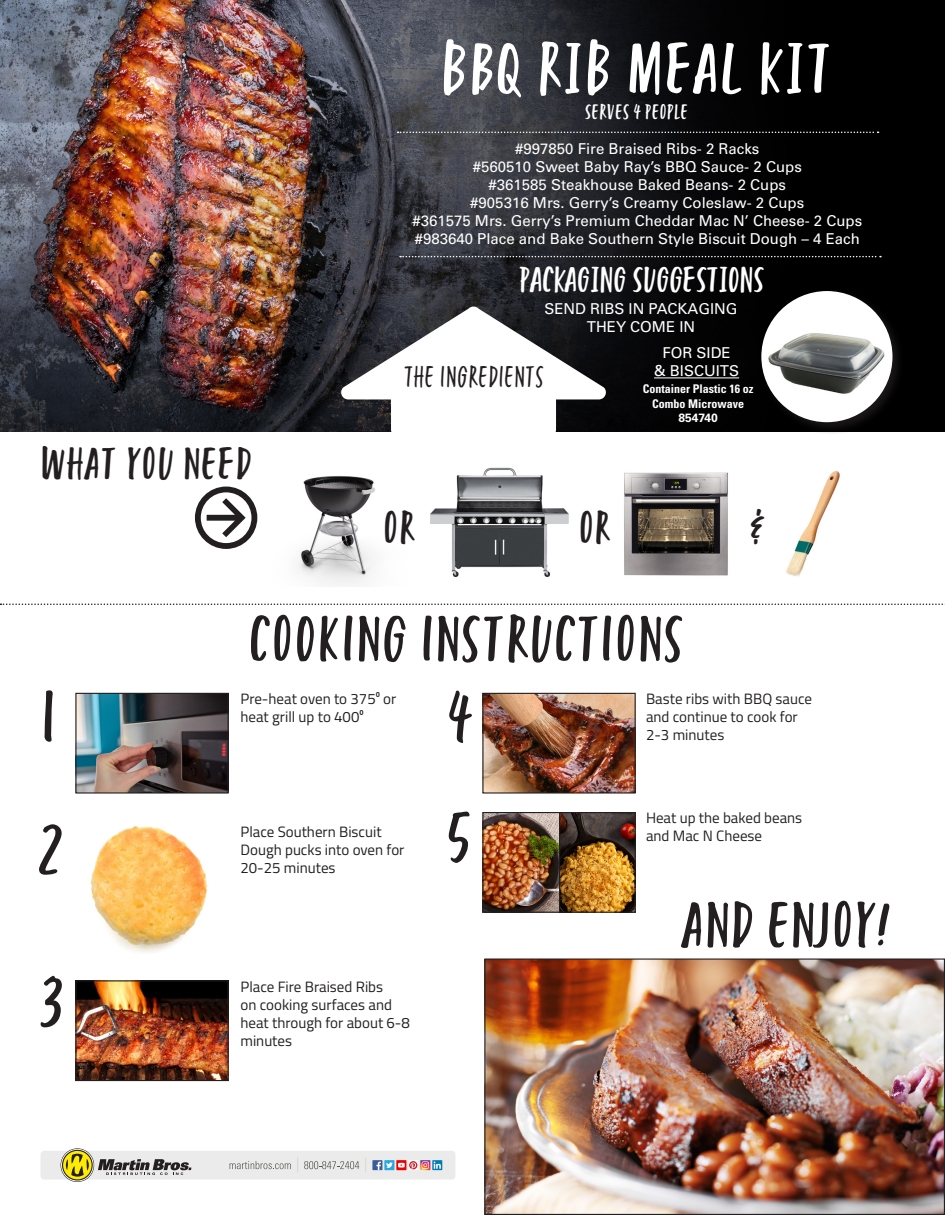
<style>
.page{position:relative;width:945px;height:1215px;background:#fff}
.page>*{position:absolute;margin:0;border:0;box-sizing:border-box;transform-origin:0 0}
.t1{font:72px "Turbinado Condensed Two Pro";color:#fff}
.t2{font:72px "Turbinado Condensed Two Pro";color:#231f20}
.t3{font:64.5px "Turbinado Condensed Two Pro";color:#231f20}
.t4{font:45px "Turbinado Condensed Two Pro";color:#231f20}
.t5{font:36px "Turbinado Condensed Two Pro";letter-spacing:-.04em;color:#fff}
.t6{font:30px "Turbinado Condensed One Pro";color:#231f20}
.t7{font:21px "Turbinado Condensed Two Pro";color:#fff}
.t8{font:15px/18px "Univers";color:#fff;text-align:center}
.t9{font:15px/18px "Titillium";color:#231f20}
.name{font:700 condensed 12px/14.4px "Univers";color:#fff;text-align:center}
.number{font:700 12px "Univers";color:#fff}
</style>
<div class="page">
<img style="left:0;top:0;width:945px;height:432px">
<img style="left:77px;top:982px;width:150px;height:97px">
<div style="left:75px;top:980px;width:154px;height:101px;border:1px solid #231f20"></div>
<img style="left:77px;top:695px;width:150px;height:97px">
<div style="left:75px;top:693px;width:154px;height:101px;border:1px solid #231f20"></div>
<img style="left:484px;top:814px;width:75px;height:97px">
<div style="left:482px;top:812px;width:154px;height:101px;border:1px solid #231f20"></div>
<img style="left:484px;top:695px;width:150px;height:97px">
<div style="left:482px;top:693px;width:154px;height:101px;border:1px solid #231f20"></div>
<img style="left:561px;top:814px;width:73px;height:97px">
<div style="left:559px;top:812px;width:77px;height:101px;border:1px solid #231f20"></div>
<img style="left:486px;top:960px;width:457px;height:253px">
<div style="left:484px;top:958px;width:461px;height:257px;border:1px solid #231f20"></div>
<div style="left:40px;top:1151px;width:415px;height:29px;background:#ecebeb;border-radius:4px"></div>
<svg style="left:304px;top:1161px;width:55px;height:8px"></svg>
<svg style="left:230px;top:1161px;width:61px;height:8px"></svg>
<svg style="left:61px;top:1149px;width:131px;height:33px"></svg>
<svg style="left:297px;top:1158px;width:1px;height:14px"></svg>
<svg style="left:365px;top:1158px;width:1px;height:14px"></svg>
<div style="left:372px;top:1160px;width:10px;height:10px;background:#3c5b99"></div>
<div style="left:432px;top:1160px;width:10px;height:10px;background:#007bb6"></div>
<svg style="left:376px;top:1160px;width:65px;height:10px"></svg>
<svg style="left:0;top:604px;width:945px;height:1px"></svg>
<svg style="left:398px;top:132px;width:481px;height:1px"></svg>
<svg style="left:400px;top:256px;width:481px;height:1px"></svg>
<img style="left:298px;top:476px;width:77px;height:109px">
<img style="left:430px;top:467px;width:139px;height:111px">
<img style="left:624px;top:472px;width:104px;height:104px">
<img style="left:786px;top:470px;width:54px;height:107px">
<img style="left:90px;top:826px;width:118px;height:127px">
<div style="left:758px;top:288px;width:147px;height:147px;background:#231f20;opacity:.75"></div>
<div style="left:763px;top:293px;width:128px;height:128px;background:#fff;border-radius:50%"></div>
<img style="left:764px;top:305px;width:126px;height:114px">
<div style="left:761px;top:291px;width:131px;height:131px;border:3px solid #fff;border-radius:50%"></div>
<svg style="left:339px;top:306px;width:269px;height:126px"></svg>
<svg style="left:195px;top:487px;width:62px;height:62px"></svg>
<hr style="left:654px;top:378px;width:85px;height:1px;background:#fff">
<p class="t1" style="left:440px;top:16px;width:393px">BBQ RIB MEAL KIT</p>
<p class="t7" style="left:584px;top:96px;width:105px">SERVES 4 PEOPLE</p>
<p class="t8" style="left:515px;top:139px;width:246px">#997850 Fire Braised Ribs- 2 Racks</p>
<p class="t8" style="left:473px;top:157px;width:331px">#560510 Sweet Baby Ray’s BBQ Sauce- 2 Cups</p>
<p class="t8" style="left:489px;top:175px;width:299px">#361585 Steakhouse Baked Beans- 2 Cups</p>
<p class="t8" style="left:470px;top:193px;width:336px">#905316 Mrs. Gerry’s Creamy Coleslaw- 2 Cups</p>
<p class="t8" style="left:412px;top:211px;width:451px">#361575 Mrs. Gerry’s Premium Cheddar Mac N’ Cheese- 2 Cups</p>
<p class="t8" style="left:415px;top:229px;width:447px">#983640 Place and Bake Southern Style Biscuit Dough – 4 Each</p>
<p class="t5" style="left:519px;top:253px;width:248px">PACKAGING SUGGESTIONS</p>
<p class="t8" style="left:544px;top:300px;width:195px">SEND RIBS IN PACKAGING</p>
<p class="t8" style="left:587px;top:318px;width:110px">THEY COME IN</p>
<p class="t4" style="left:40px;top:431px;width:213px">WHAT YOU NEED</p>
<p class="t6" style="left:404px;top:355px;width:142px">THE INGREDIENTS</p>
<p class="t8" style="left:654px;top:344px;width:87px">FOR SIDE<br>&amp; BISCUITS</p>
<p class="name" style="left:643px;top:382px;width:112px">Container Plastic 16 oz<br>Combo Microwave</p>
<p class="number" style="left:678px;top:411px;width:41px">854740</p>
<p class="t4" style="left:383px;top:494px;width:34px">OR</p>
<p class="t4" style="left:578px;top:494px;width:34px">OR</p>
<p class="t4" style="left:749px;top:494px;width:19px">&amp;</p>
<p class="t2" style="left:41px;top:664px;width:17px">1</p>
<p class="t2" style="left:38px;top:798px;width:26px">2</p>
<p class="t2" style="left:40px;top:949px;width:25px">3</p>
<p class="t3" style="left:248px;top:591px;width:438px">COOKING INSTRUCTIONS</p>
<p class="t2" style="left:448px;top:665px;width:24px">4</p>
<p class="t9" style="left:240px;top:689px;width:157px">Pre-heat oven to 375⁰ or heat grill up to 400⁰</p>
<p class="t9" style="left:646px;top:689px;width:168px">Baste ribs with BBQ sauce and continue to cook for<br>2-3 minutes</p>
<p class="t2" style="left:446px;top:784px;width:25px">5</p>
<p class="t9" style="left:646px;top:808px;width:158px">Heat up the baked beans</p>
<p class="t9" style="left:240px;top:822px;width:143px">Place Southern Biscuit</p>
<p class="t9" style="left:646px;top:826px;width:118px">and Mac N Cheese</p>
<p class="t9" style="left:240px;top:840px;width:166px">Dough pucks into oven for<br>20-25 minutes</p>
<p class="t9" style="left:240px;top:977px;width:171px">Place Fire Braised Ribs<br>on cooking surfaces and heat through for about 6-8 minutes</p>
<p class="t3" style="left:681px;top:877px;width:213px">AND ENJOY!</p>
</div>
